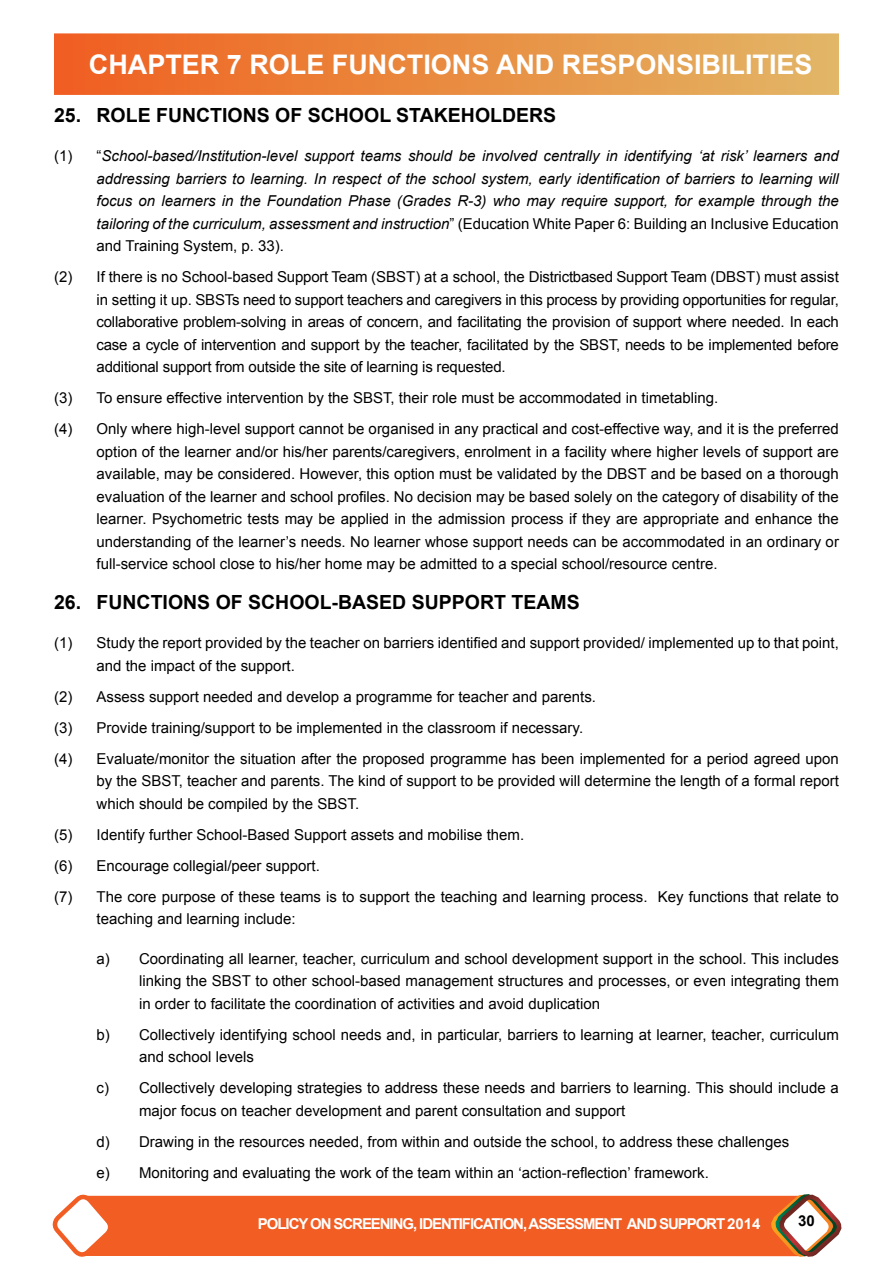
<style>
.page{position:relative;width:893px;height:1263px;background:#fff}
.page>*{position:absolute;margin:0;border:0;box-sizing:border-box;transform-origin:0 0}
.t1{font:700 27px "Arial";color:#fff}
.t2{font:700 19.5px "Arial";color:#000}
.t3{font:15px/22.5px "Arial";color:#000}
.t4{font:italic 15px/22.5px "Arial";color:#000;text-align:justify}
.t5{font:700 15px "Arial";letter-spacing:-.07em;color:#fff}
.t6{font:700 15px "Arial";color:#000}
.s1{font-style:normal}
</style>
<div class="page">
<svg style="left:52px;top:1194px;width:790px;height:63px;background:#ef713e"></svg>
<div style="left:54px;top:33px;width:785px;height:62px;background:linear-gradient(to right,#f05f1e,#e2b765)"></div>
<h1 class="t1" style="left:89px;top:46px;width:725px">CHAPTER 7 ROLE FUNCTIONS AND RESPONSIBILITIES</h1>
<h2 class="t2" style="left:54px;top:102px;width:504px">25. ROLE FUNCTIONS OF SCHOOL STAKEHOLDERS</h2>
<p class="t4" style="left:97px;top:145px;width:744px;text-indent:-43px"><span class="s1">(1) “</span>School-based/Institution-level support teams should be involved centrally in identifying ‘at risk’ learners and addressing barriers to learning. In respect of the school system, early identification of barriers to learning will focus on learners in the Foundation Phase (Grades R-3) who may require support, for example through the tailoring of the curriculum, assessment and instruction<span class="s1">” (Education White Paper 6: Building an Inclusive Education and Training System, p. 33).</span></p>
<p class="t3" style="left:97px;top:266px;width:744px;text-align:justify;text-indent:-43px">(2) If there is no School-based Support Team (SBST) at a school, the Districtbased Support Team (DBST) must assist in setting it up. SBSTs need to support teachers and caregivers in this process by providing opportunities for regular, collaborative problem-solving in areas of concern, and facilitating the provision of support where needed. In each case a cycle of intervention and support by the teacher, facilitated by the SBST, needs to be implemented before additional support from outside the site of learning is requested.</p>
<p class="t3" style="left:54px;top:383px;width:786px;line-height:31px">(3) To ensure effective intervention by the SBST, their role must be accommodated in timetabling.<br>(4) Only where high-level support cannot be organised in any practical and cost-effective way, and it is the preferred</p>
<p class="t3" style="left:97px;top:440px;width:744px;text-align:justify">option of the learner and/or his/her parents/caregivers, enrolment in a facility where higher levels of support are available, may be considered. However, this option must be validated by the DBST and be based on a thorough evaluation of the learner and school profiles. No decision may be based solely on the category of disability of the learner. Psychometric tests may be applied in the admission process if they are appropriate and enhance the understanding of the learner’s needs. No learner whose support needs can be accommodated in an ordinary or full-service school close to his/her home may be admitted to a special school/resource centre.</p>
<h2 class="t2" style="left:54px;top:589px;width:527px">26. FUNCTIONS OF SCHOOL-BASED SUPPORT TEAMS</h2>
<p class="t3" style="left:97px;top:632px;width:744px;text-indent:-43px">(1) Study the report provided by the teacher on barriers identified and support provided/ implemented up to that point, and the impact of the support.</p>
<p class="t3" style="left:54px;top:681px;width:786px;line-height:31px">(2) Assess support needed and develop a programme for teacher and parents.<br>(3) Provide training/support to be implemented in the classroom if necessary.<br>(4) Evaluate/monitor the situation after the proposed programme has been implemented for a period agreed upon</p>
<p class="t3" style="left:97px;top:770px;width:744px">by the SBST, teacher and parents. The kind of support to be provided will determine the length of a formal report which should be compiled by the SBST.</p>
<p class="t3" style="left:54px;top:819px;width:786px;line-height:31px">(5) Identify further School-Based Support assets and mobilise them.<br>(6) Encourage collegial/peer support.<br>(7) The core purpose of these teams is to support the teaching and learning process. Key functions that relate to</p>
<p class="t3" style="left:97px;top:908px;width:201px">teaching and learning include:</p>
<p class="t3" style="left:139px;top:947px;width:701px;text-align:justify;text-indent:-43px">a) Coordinating all learner, teacher, curriculum and school development support in the school. This includes linking the SBST to other school-based management structures and processes, or even integrating them in order to facilitate the coordination of activities and avoid duplication</p>
<p class="t3" style="left:139px;top:1023px;width:701px;text-indent:-43px">b) Collectively identifying school needs and, in particular, barriers to learning at learner, teacher, curriculum and school levels</p>
<p class="t3" style="left:139px;top:1077px;width:701px;text-indent:-43px">c) Collectively developing strategies to address these needs and barriers to learning. This should include a major focus on teacher development and parent consultation and support</p>
<p class="t3" style="left:97px;top:1126px;width:694px;line-height:31px">d) Drawing in the resources needed, from within and outside the school, to address these challenges e) Monitoring and evaluating the work of the team within an ‘action-reflection’ framework.</p>
<p class="t5" style="left:258px;top:1214px;width:504px">POLICY ON SCREENING, IDENTIFICATION, ASSESSMENT AND SUPPORT 2014</p>
<p class="t6" style="left:798px;top:1211px;width:18px">30</p>
</div>
